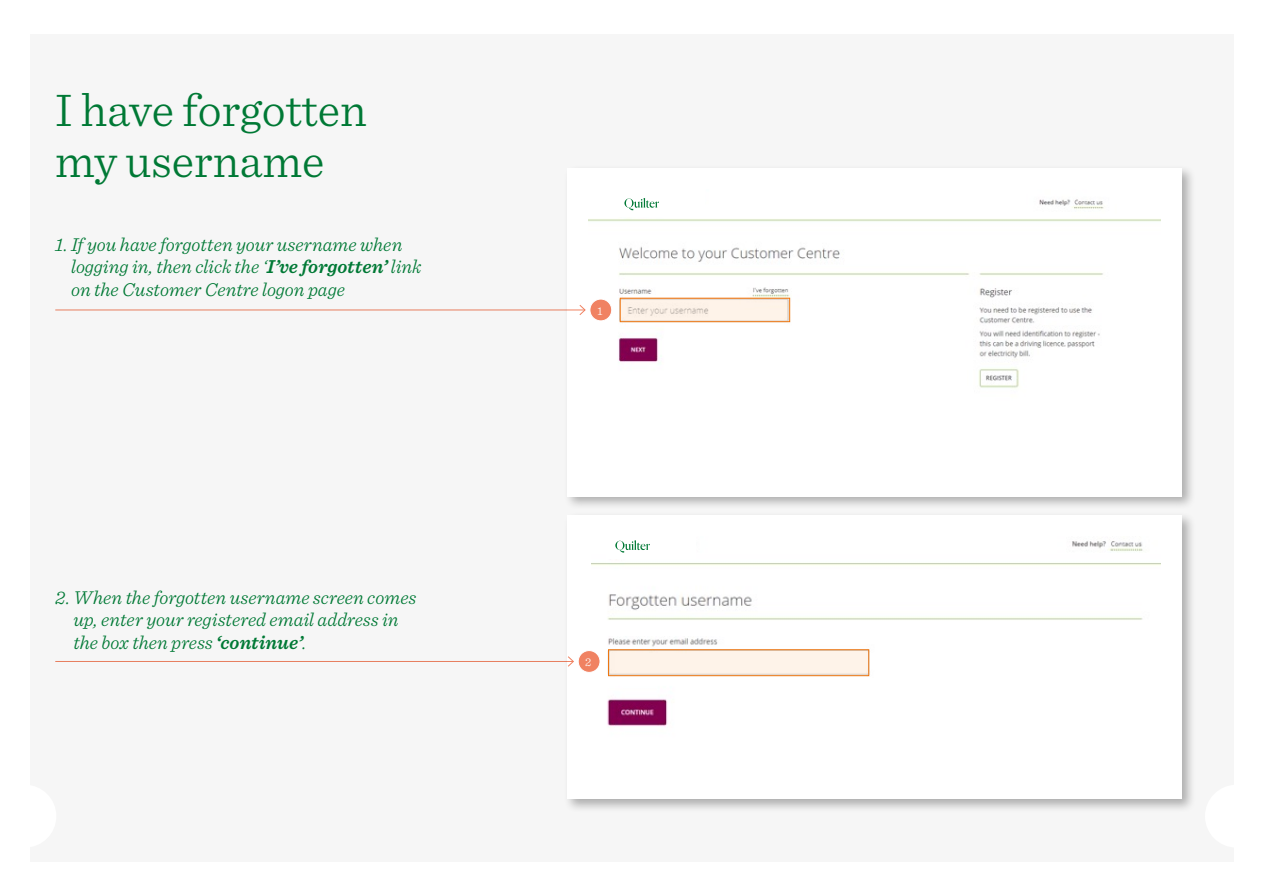
<style>
.page{position:relative;width:1263px;height:893px;background:#fff}
.page>*{position:absolute;margin:0;border:0;box-sizing:border-box;transform-origin:0 0}
.t1{font:300 48px/51px "Sentinel";color:#007935}
.t2{font:italic 300 19.5px/22.5px "Sentinel";color:#007935}
.t3{font:300 12px "Sentinel";color:#fff}
.s1{font-weight:600}
</style>
<div class="page">
<div style="left:30px;top:34px;width:1203px;height:827px;background:#f6f6f6"></div>
<div style="left:564px;top:511px;width:633px;height:303px;background:#000;opacity:.3"></div>
<div style="left:568px;top:515px;width:614px;height:284px;background:#fff"></div>
<div style="left:564px;top:164px;width:633px;height:347px;background:#000;opacity:.3"></div>
<div style="left:568px;top:168px;width:614px;height:328px;background:#fff"></div>
<img style="left:589px;top:199px;width:572px;height:189px">
<img style="left:591px;top:541px;width:570px;height:186px">
<svg style="left:620px;top:298px;width:170px;height:24px;background:#f7e4d3"></svg>
<div style="left:608px;top:649px;width:261px;height:27px;background:#fef3e9"></div>
<div style="left:590px;top:299px;width:22px;height:22px;background:#f08262;border-radius:50%"></div>
<div style="left:589px;top:299px;width:23px;height:22px;border:1px solid #fff;border-radius:50%"></div>
<div style="left:578px;top:651px;width:22px;height:21px;background:#f08262;border-radius:50%"></div>
<div style="left:578px;top:650px;width:22px;height:23px;border:1px solid #fff;border-radius:50%"></div>
<hr style="left:55px;top:310px;width:530px;height:1px;background:#f08262">
<svg style="left:579px;top:305px;width:7px;height:10px"></svg>
<hr style="left:55px;top:661px;width:518px;height:1px;background:#f08262">
<svg style="left:567px;top:656px;width:7px;height:11px"></svg>
<div style="left:615px;top:189px;width:90px;height:28px;background:#fff"></div>
<svg style="left:624px;top:198px;width:35px;height:12px"></svg>
<div style="left:606px;top:531px;width:90px;height:28px;background:#fff"></div>
<svg style="left:615px;top:540px;width:35px;height:13px"></svg>
<h1 class="t1" style="left:55px;top:81px;width:313px">I have forgotten my username</h1>
<p class="t2" style="left:71px;top:232px;width:352px;text-indent:-16px">1. If you have forgotten your username when logging in, then click the ‘<span class="s1">I’ve forgotten’</span> link on the Customer Centre logon page</p>
<p class="t2" style="left:73px;top:585px;width:344px;text-indent:-18px">2. When the forgotten username screen comes up, enter your registered email address in the box then press <span class="s1">‘continue’</span>.</p>
<p class="t3" style="left:597px;top:302px;width:7px">1</p>
<p class="t3" style="left:585px;top:653px;width:8px">2</p>
</div>
